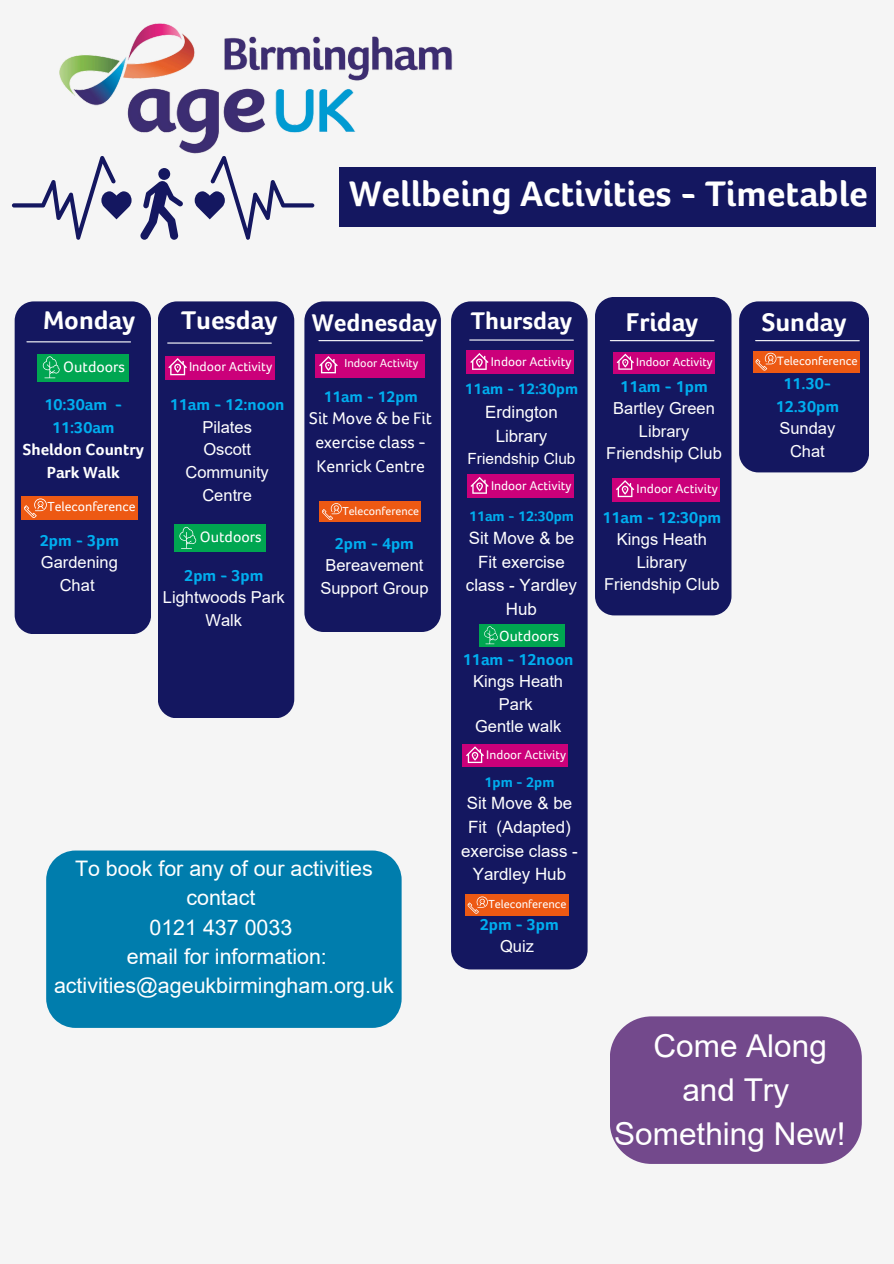
<style>
.page{position:relative;width:894px;height:1264px;background:#fff}
.page>*{position:absolute;margin:0;border:0;box-sizing:border-box;transform-origin:0 0}
.t1{font:700 36.6px "Foco Age UK";color:#fff}
.t2{font:31.5px "Arial";color:#fff}
.t3{font:700 26.4px "Foco Age UK";color:#fff}
.t4{font:700 24.9px "Foco Age UK";color:#fff}
.t5{font:21.45px/29.2px "Arial";color:#fff;text-align:center}
.t6{font:17.55px/24.2px "Foco Age UK";color:#fff;text-align:center}
.t7{font:16.95px/23.7px "Arial";color:#fff;text-align:center}
.t8{font:16.5px/22.5px "Arial";color:#fff;text-align:center}
.t9{font:700 16.5px/22.5px "Foco Age UK";color:#00aeef;text-align:center}
.t10{font:700 16.5px/22.5px "Foco Age UK";color:#fff;text-align:center}
.t11{font:700 16.05px "Foco Age UK";color:#00aeef}
.t12{font:700 15.75px "Foco Age UK";color:#00aeef}
.t13{font:15.6px "Foco Age UK";color:#fff}
.t14{font:15.45px "Arial";color:#fff}
.t15{font:15.15px "Foco Age UK";color:#fff}
.t16{font:700 14.55px "Foco Age UK";color:#00aeef}
.t17{font:13.5px "Foco Age UK";color:#fff}
.t18{font:13.2px "Foco Age UK";color:#fff}
.t19{font:13.05px "Foco Age UK";color:#fff}
.t20{font:12.9px "Foco Age UK";color:#fff}
.t21{font:12.45px "Foco Age UK";color:#fff}
.t22{font:12px "Foco Age UK";color:#fff}
.t23{font:11.85px "Foco Age UK";color:#fff}
.s1{color:#00aeef}
</style>
<div class="page">
<div style="left:0;top:0;width:893px;height:1263px;background:#f5f5f5"></div>
<div style="left:339px;top:167px;width:536px;height:59px;background:#141760"></div>
<svg style="left:206px;top:216px;width:64px;height:24px"></svg>
<svg style="left:12px;top:180px;width:108px;height:60px"></svg>
<svg style="left:140px;top:216px;width:39px;height:24px"></svg>
<div style="left:595px;top:297px;width:136px;height:318px;background:#141760;border-radius:19px"></div>
<div style="left:451px;top:301px;width:136px;height:668px;background:#141760;border-radius:20px"></div>
<div style="left:304px;top:301px;width:137px;height:331px;background:#141760;border-radius:19px"></div>
<div style="left:158px;top:301px;width:136px;height:417px;background:#141760;border-radius:19px"></div>
<div style="left:15px;top:301px;width:136px;height:333px;background:#141760;border-radius:19px"></div>
<img style="left:54px;top:23px;width:399px;height:193px">
<div style="left:479px;top:624px;width:85px;height:22px;background:#00a651"></div>
<svg style="left:484px;top:626px;width:13px;height:18px"></svg>
<div style="left:465px;top:894px;width:103px;height:21px;background:#ed5913"></div>
<svg style="left:467px;top:896px;width:20px;height:17px"></svg>
<div style="left:319px;top:501px;width:102px;height:21px;background:#ed5913"></div>
<svg style="left:322px;top:503px;width:19px;height:17px"></svg>
<div style="left:466px;top:351px;width:107px;height:23px;background:#cb007a"></div>
<svg style="left:470px;top:353px;width:18px;height:17px"></svg>
<div style="left:613px;top:351px;width:101px;height:22px;background:#cb007a"></div>
<svg style="left:616px;top:354px;width:17px;height:16px"></svg>
<div style="left:612px;top:478px;width:108px;height:23px;background:#cb007a"></div>
<svg style="left:616px;top:480px;width:18px;height:17px"></svg>
<hr style="left:469px;top:339px;width:104px;height:2px;background:#fff">
<hr style="left:610px;top:340px;width:103px;height:1px;background:#fff">
<div style="left:165px;top:356px;width:109px;height:23px;background:#cb007a"></div>
<svg style="left:168px;top:358px;width:19px;height:17px"></svg>
<div style="left:46px;top:850px;width:355px;height:177px;background:#007dad"></div>
<div style="left:462px;top:744px;width:106px;height:23px;background:#cb007a"></div>
<svg style="left:466px;top:746px;width:18px;height:17px"></svg>
<div style="left:739px;top:301px;width:129px;height:171px;background:#141760;border-radius:19px"></div>
<div style="left:753px;top:351px;width:106px;height:21px;background:#ed5913"></div>
<svg style="left:755px;top:353px;width:21px;height:17px"></svg>
<div style="left:21px;top:496px;width:116px;height:24px;background:#ed5913"></div>
<svg style="left:24px;top:498px;width:23px;height:19px"></svg>
<hr style="left:755px;top:340px;width:104px;height:1px;background:#fff">
<div style="left:37px;top:354px;width:91px;height:27px;background:#00a651"></div>
<svg style="left:43px;top:356px;width:17px;height:22px"></svg>
<div style="left:467px;top:474px;width:106px;height:24px;background:#cb007a"></div>
<svg style="left:470px;top:477px;width:18px;height:17px"></svg>
<hr style="left:168px;top:342px;width:103px;height:2px;background:#fff">
<hr style="left:27px;top:341px;width:103px;height:1px;background:#fff">
<hr style="left:319px;top:340px;width:103px;height:1px;background:#fff">
<div style="left:174px;top:524px;width:91px;height:28px;background:#00a651"></div>
<svg style="left:179px;top:527px;width:17px;height:22px"></svg>
<div style="left:610px;top:1016px;width:251px;height:147px;background:#73498c"></div>
<div style="left:315px;top:354px;width:110px;height:23px;background:#cb007a"></div>
<svg style="left:319px;top:356px;width:19px;height:17px"></svg>
<p class="t1" style="left:349px;top:174px;width:520px">Wellbeing Activities - Timetable</p>
<p class="t3" style="left:43px;top:306px;width:94px">Monday</p>
<p class="t3" style="left:181px;top:306px;width:98px">Tuesday</p>
<h4 class="t4" style="left:312px;top:308px;width:127px">Wednesday</h4>
<p class="t4" style="left:470px;top:307px;width:103px">Thursday</p>
<p class="t3" style="left:625px;top:308px;width:74px">Friday</p>
<h3 class="t13" style="left:63px;top:358px;width:63px">Outdoors</h3>
<p class="t17" style="left:189px;top:359px;width:85px">Indoor Activity</p>
<p class="t22" style="left:344px;top:357px;width:75px">Indoor Activity</p>
<h3 class="t10" style="left:23px;top:394px;width:122px"><span class="s1">10:30am -<br>11:30am<br></span>Sheldon Country<br>Park Walk</h3>
<h6 class="t17" style="left:47px;top:499px;width:90px">Teleconference</h6>
<p class="t9" style="left:170px;top:394px;width:116px">11am - 12:noon</p>
<p class="t8" style="left:202px;top:416px;width:51px">Pilates</p>
<p class="t8" style="left:185px;top:438px;width:85px">Oscott<br>Community<br>Centre</p>
<p class="t11" style="left:323px;top:387px;width:96px">11am - 12pm</p>
<p class="t6" style="left:309px;top:406px;width:124px">Sit Move &amp; be Fit exercise class -<br>Kenrick Centre</p>
<h1 class="t23" style="left:342px;top:504px;width:78px">Teleconference</h1>
<h3 class="t9" style="left:40px;top:529px;width:81px">2pm - 3pm</h3>
<p class="t8" style="left:41px;top:551px;width:78px">Gardening<br>Chat</p>
<p class="t13" style="left:200px;top:528px;width:63px">Outdoors</p>
<p class="t9" style="left:184px;top:564px;width:81px">2pm - 3pm</p>
<p class="t8" style="left:163px;top:586px;width:123px">Lightwoods Park<br>Walk</p>
<p class="t9" style="left:335px;top:532px;width:81px">2pm - 4pm</p>
<p class="t8" style="left:320px;top:554px;width:110px">Bereavement<br>Support Group</p>
<p class="t5" style="left:54px;top:854px;width:341px">To book for any of our activities contact<br>0121 437 0033<br>email for information: activities@ageukbirmingham.org.uk</p>
<h3 class="t19" style="left:490px;top:354px;width:82px">Indoor Activity</h3>
<p class="t21" style="left:636px;top:355px;width:78px">Indoor Activity</p>
<h4 class="t12" style="left:465px;top:380px;width:115px">11am - 12:30pm</h4>
<p class="t7" style="left:485px;top:400px;width:74px">Erdington</p>
<p class="t7" style="left:495px;top:424px;width:53px">Library</p>
<p class="t14" style="left:467px;top:450px;width:109px">Friendship Club</p>
<p class="t19" style="left:491px;top:478px;width:82px">Indoor Activity</p>
<p class="t16" style="left:469px;top:508px;width:106px">11am - 12:30pm</p>
<p class="t7" style="left:466px;top:526px;width:113px">Sit Move &amp; be<br>Fit exercise class - Yardley<br>Hub</p>
<p class="t15" style="left:499px;top:627px;width:62px">Outdoors</p>
<p class="t9" style="left:463px;top:648px;width:112px">11am - 12noon</p>
<p class="t8" style="left:473px;top:670px;width:91px">Kings Heath<br>Park</p>
<h5 class="t8" style="left:475px;top:715px;width:88px">Gentle walk</h5>
<p class="t20" style="left:486px;top:747px;width:81px">Indoor Activity</p>
<p class="t16" style="left:484px;top:774px;width:71px">1pm - 2pm</p>
<h3 class="t7" style="left:461px;top:791px;width:118px">Sit Move &amp; be<br>Fit (Adapted) exercise class -<br>Yardley Hub</h3>
<p class="t22" style="left:488px;top:897px;width:80px">Teleconference</p>
<p class="t9" style="left:479px;top:913px;width:81px">2pm - 3pm</p>
<p class="t8" style="left:500px;top:935px;width:35px">Quiz</p>
<p class="t9" style="left:620px;top:375px;width:89px">11am - 1pm</p>
<p class="t8" style="left:613px;top:397px;width:103px">Bartley Green<br>Library</p>
<h4 class="t8" style="left:606px;top:442px;width:117px">Friendship Club</h4>
<h4 class="t18" style="left:636px;top:481px;width:83px">Indoor Activity</h4>
<p class="t9" style="left:602px;top:506px;width:120px">11am - 12:30pm</p>
<p class="t8" style="left:616px;top:528px;width:91px">Kings Heath<br>Library</p>
<p class="t8" style="left:604px;top:573px;width:117px">Friendship Club</p>
<h4 class="t3" style="left:761px;top:307px;width:86px">Sunday</h4>
<p class="t21" style="left:776px;top:354px;width:82px">Teleconference</p>
<p class="t9" style="left:775px;top:372px;width:65px">11.30-<br>12.30pm</p>
<p class="t8" style="left:779px;top:417px;width:57px">Sunday<br>Chat</p>
<p class="t2" style="left:653px;top:1028px;width:175px">Come Along</p>
<p class="t2" style="left:682px;top:1072px;width:108px">and Try</p>
<p class="t2" style="left:614px;top:1116px;width:232px">Something New!</p>
</div>
